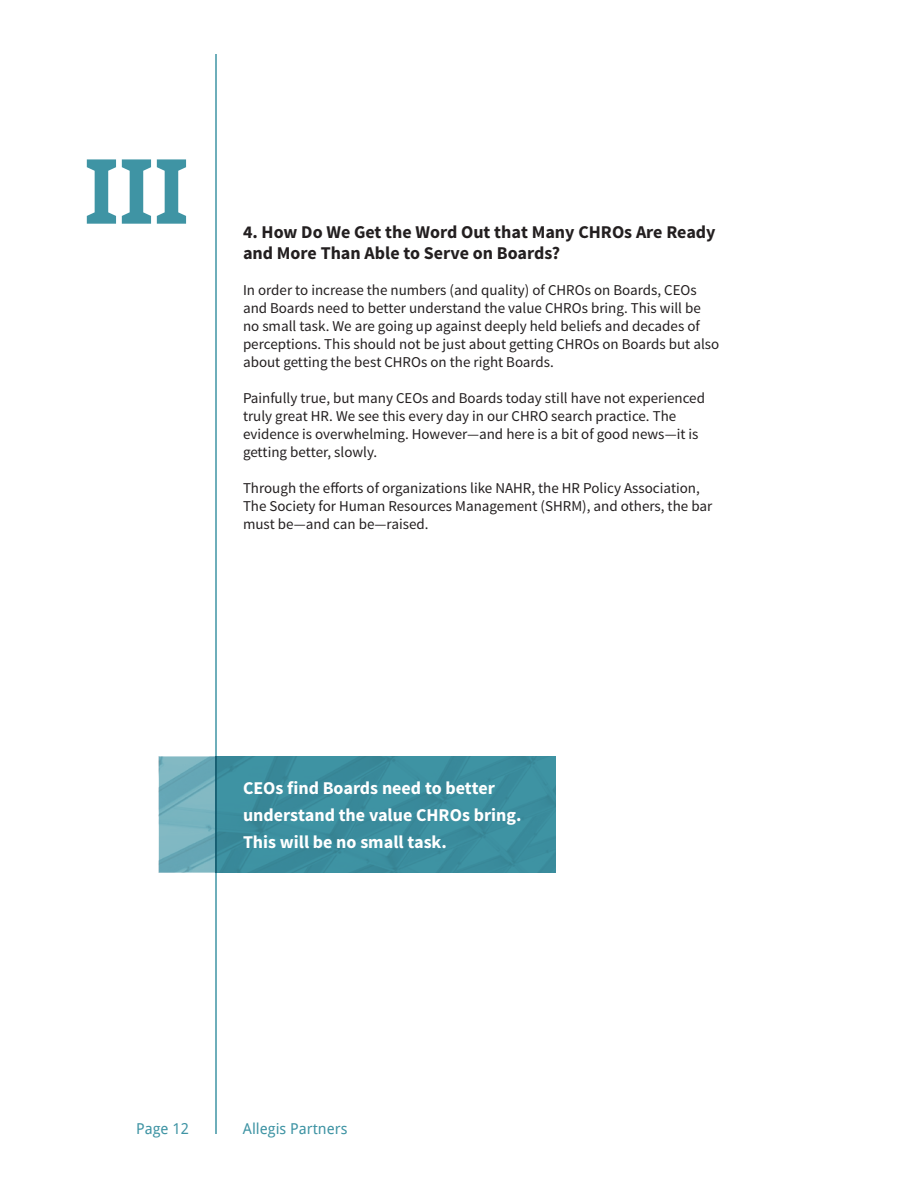
<style>
.page{position:relative;width:918px;height:1188px;background:#fff}
.page>*{position:absolute;margin:0;border:0;box-sizing:border-box;transform-origin:0 0}
.t1{font:700 90px "Droid Sans";color:#3f94a4}
.t2{font:700 18px/27px "Source Sans Pro";color:#fff}
.t3{font:700 18px/21.6px "Source Sans Pro";color:#231f20}
.t4{font:15px/18px "Source Sans Pro";color:#231f20}
.t5{font:15px "Droid Sans";color:#3f94a4}
</style>
<div class="page">
<svg style="left:159px;top:756px;width:56px;height:117px;background:#74b0bc"></svg>
<hr style="left:215px;top:54px;width:2px;height:1080px;background:#3f94a4">
<div style="left:215px;top:756px;width:341px;height:117px;background:#3f94a4"></div>
<h1 class="t1" style="left:84px;top:127px;width:107px">III</h1>
<p class="t3" style="left:243px;top:222px;width:474px">4. How Do We Get the Word Out that Many CHROs Are Ready and More Than Able to Serve on Boards?</p>
<p class="t4" style="left:243px;top:282px;width:478px">In order to increase the numbers (and quality) of CHROs on Boards, CEOs and Boards need to better understand the value CHROs bring. This will be no small task. We are going up against deeply held beliefs and decades of perceptions. This should not be just about getting CHROs on Boards but also about getting the best CHROs on the right Boards.</p>
<p class="t4" style="left:243px;top:390px;width:463px">Painfully true, but many CEOs and Boards today still have not experienced truly great HR. We see this every day in our CHRO search practice. The evidence is overwhelming. However—and here is a bit of good news—it is getting better, slowly.</p>
<p class="t4" style="left:243px;top:480px;width:471px">Through the efforts of organizations like NAHR, the HR Policy Association,<br>The Society for Human Resources Management (SHRM), and others, the bar must be—and can be—raised.</p>
<p class="t2" style="left:243px;top:775px;width:280px">CEOs find Boards need to better understand the value CHROs bring.<br>This will be no small task.</p>
<p class="t5" style="left:136px;top:1118px;width:54px">Page 12</p>
<p class="t5" style="left:243px;top:1118px;width:106px">Allegis Partners</p>
</div>
